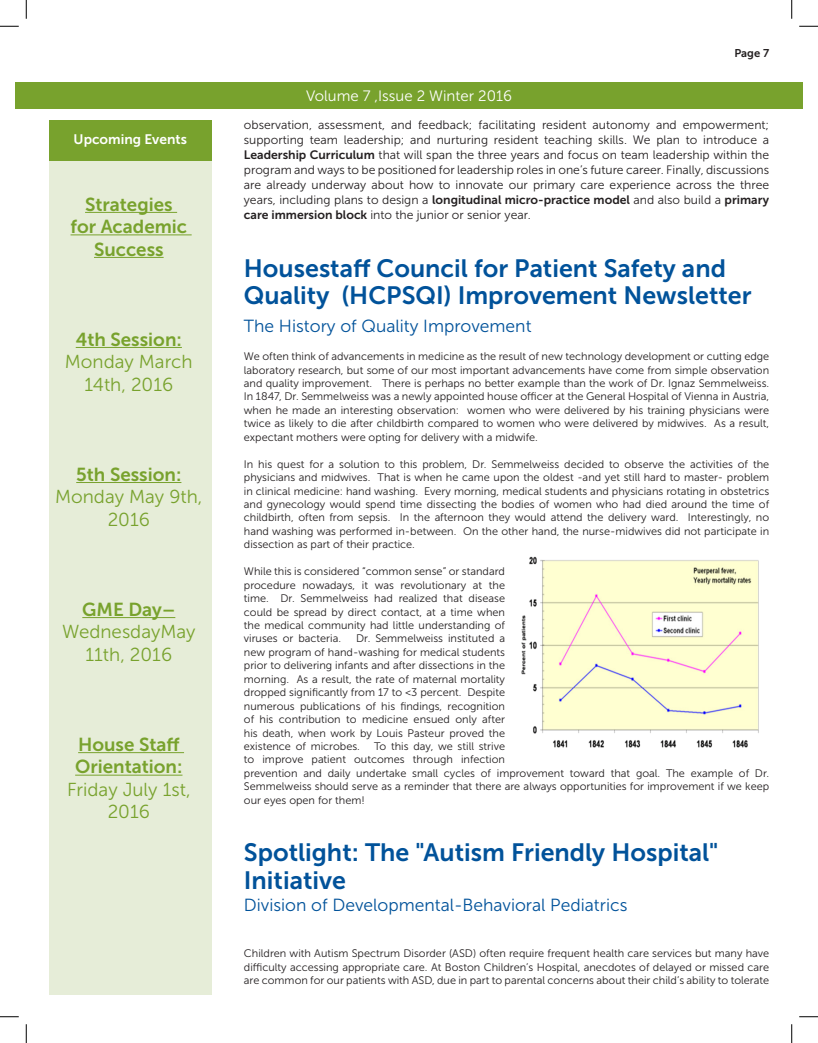
<style>
.page{position:relative;width:818px;height:1043px;background:#fff}
.page>*{position:absolute;margin:0;border:0;box-sizing:border-box;transform-origin:0 0}
.t1{font:25px/27.5px "Museo Sans 700";color:#01529a}
.t2{font:18.75px/22.5px "Museo Sans 300";color:#78a22d;text-align:center}
.t3{font:18.75px/22.5px "Museo Sans 700";color:#78a22d;text-align:center}
.t4{font:17.5px "Museo Sans 300";color:#01529a}
.t5{font:15px "Museo Sans 300";color:#fff}
.t6{font:13.75px "Museo Sans 700";color:#fff}
.t7{font:12.25px/15px "Museo Sans 300";color:#231f20;text-align:justify}
.t8{font:11.25px "Museo Sans 700";color:#231f20}
.t9{font:11px/13.5px "Museo Sans 300";color:#231f20;text-align:justify}
.s1{font-family:"Museo Sans 700"}
</style>
<div class="page">
<div style="left:15px;top:82px;width:787px;height:26px;background:#78a22d"></div>
<div style="left:49px;top:159px;width:162px;height:836px;background:#e6edd8"></div>
<div style="left:49px;top:120px;width:162px;height:41px;background:#78a22d"></div>
<hr style="left:85px;top:212px;width:92px;height:1px;background:#78a22d">
<hr style="left:70px;top:234px;width:122px;height:1px;background:#78a22d">
<hr style="left:94px;top:257px;width:70px;height:1px;background:#78a22d">
<hr style="left:76px;top:347px;width:106px;height:1px;background:#78a22d">
<hr style="left:76px;top:482px;width:105px;height:1px;background:#78a22d">
<hr style="left:82px;top:617px;width:93px;height:1px;background:#78a22d">
<hr style="left:78px;top:752px;width:106px;height:1px;background:#78a22d">
<hr style="left:75px;top:774px;width:107px;height:1px;background:#78a22d">
<img style="left:521px;top:556px;width:238px;height:192px">
<svg style="left:0;top:25px;width:19px;height:2px"></svg>
<svg style="left:799px;top:25px;width:19px;height:2px"></svg>
<svg style="left:0;top:1016px;width:19px;height:1px"></svg>
<svg style="left:799px;top:1016px;width:19px;height:1px"></svg>
<svg style="left:25px;top:0;width:2px;height:19px"></svg>
<svg style="left:25px;top:1024px;width:2px;height:18px"></svg>
<svg style="left:791px;top:0;width:1px;height:19px"></svg>
<svg style="left:791px;top:1024px;width:1px;height:18px"></svg>
<p class="t6" style="left:74px;top:131px;width:115px">Upcoming Events</p>
<p class="t3" style="left:70px;top:193px;width:118px">Strategies for Academic<br>Success</p>
<p class="t2" style="left:65px;top:328px;width:129px"><span class="s1">4th Session:<br></span>Monday March<br>14th, 2016</p>
<p class="t2" style="left:55px;top:463px;width:149px"><span class="s1">5th Session:<br></span>Monday May 9th,<br>2016</p>
<p class="t2" style="left:62px;top:598px;width:135px"><span class="s1">GME Day–<br></span>WednesdayMay<br>11th, 2016</p>
<p class="t3" style="left:78px;top:733px;width:103px">House Staff</p>
<p class="t3" style="left:75px;top:755px;width:109px">Orientation:</p>
<p class="t2" style="left:67px;top:778px;width:125px">Friday July 1st,<br>2016</p>
<p class="t5" style="left:306px;top:88px;width:207px">Volume 7 ,Issue 2 Winter 2016</p>
<p class="t8" style="left:734px;top:47px;width:36px">Page 7</p>
<p class="t7" style="left:244px;top:117px;width:527px">observation, assessment, and feedback; facilitating resident autonomy and empowerment; supporting team leadership; and nurturing resident teaching skills. We plan to introduce a <span class="s1">Leadership Curriculum</span> that will span the three years and focus on team leadership within the program and ways to be positioned for leadership roles in one’s future career. Finally, discussions are already underway about how to innovate our primary care experience across the three years, including plans to design a <span class="s1">longitudinal micro-practice model</span> and also build a <span class="s1">primary care immersion block</span> into the junior or senior year.</p>
<p class="t1" style="left:244px;top:254px;width:509px">Housestaff Council for Patient Safety and<br>Quality (HCPSQI) Improvement Newsletter</p>
<p class="t4" style="left:244px;top:316px;width:289px">The History of Quality Improvement</p>
<p class="t9" style="left:244px;top:349px;width:527px">We often think of advancements in medicine as the result of new technology development or cutting edge laboratory research, but some of our most important advancements have come from simple observation and quality improvement. There is perhaps no better example than the work of Dr. Ignaz Semmelweiss.<br>In 1847, Dr. Semmelweiss was a newly appointed house officer at the General Hospital of Vienna in Austria, when he made an interesting observation: women who were delivered by his training physicians were twice as likely to die after childbirth compared to women who were delivered by midwives. As a result, expectant mothers were opting for delivery with a midwife.</p>
<p class="t9" style="left:244px;top:457px;width:527px">In his quest for a solution to this problem, Dr. Semmelweiss decided to observe the activities of the physicians and midwives. That is when he came upon the oldest -and yet still hard to master- problem in clinical medicine: hand washing. Every morning, medical students and physicians rotating in obstetrics and gynecology would spend time dissecting the bodies of women who had died around the time of childbirth, often from sepsis. In the afternoon they would attend the delivery ward. Interestingly, no hand washing was performed in-between. On the other hand, the nurse-midwives did not participate in dissection as part of their practice.</p>
<p class="t9" style="left:244px;top:564px;width:263px">While this is considered “common sense” or standard procedure nowadays, it was revolutionary at the time. Dr. Semmelweiss had realized that disease could be spread by direct contact, at a time when the medical community had little understanding of viruses or bacteria.</p>
<p class="t9" style="left:244px;top:632px;width:263px;text-indent:112px">Dr. Semmelweiss instituted a new program of hand-washing for medical students prior to delivering infants and after dissections in the morning. As a result, the rate of maternal mortality dropped significantly from 17 to &lt;3 percent. Despite numerous publications of his findings, recognition of his contribution to medicine ensued only after his death, when work by Louis Pasteur proved the existence of microbes.</p>
<p class="t9" style="left:244px;top:739px;width:527px;text-align:left;text-indent:130px">To this day, we still strive<br>to improve patient outcomes through infection<br>prevention and daily undertake small cycles of improvement toward that goal. The example of Dr.<br>Semmelweiss should serve as a reminder that there are always opportunities for improvement if we keep our eyes open for them!</p>
<p class="t1" style="left:244px;top:838px;width:476px">Spotlight: The "Autism Friendly Hospital"<br>Initiative</p>
<p class="t4" style="left:244px;top:895px;width:385px">Division of Developmental-Behavioral Pediatrics</p>
<p class="t9" style="left:244px;top:946px;width:527px">Children with Autism Spectrum Disorder (ASD) often require frequent health care services but many have difficulty accessing appropriate care. At Boston Children’s Hospital, anecdotes of delayed or missed care are common for our patients with ASD, due in part to parental concerns about their child’s ability to tolerate</p>
</div>
